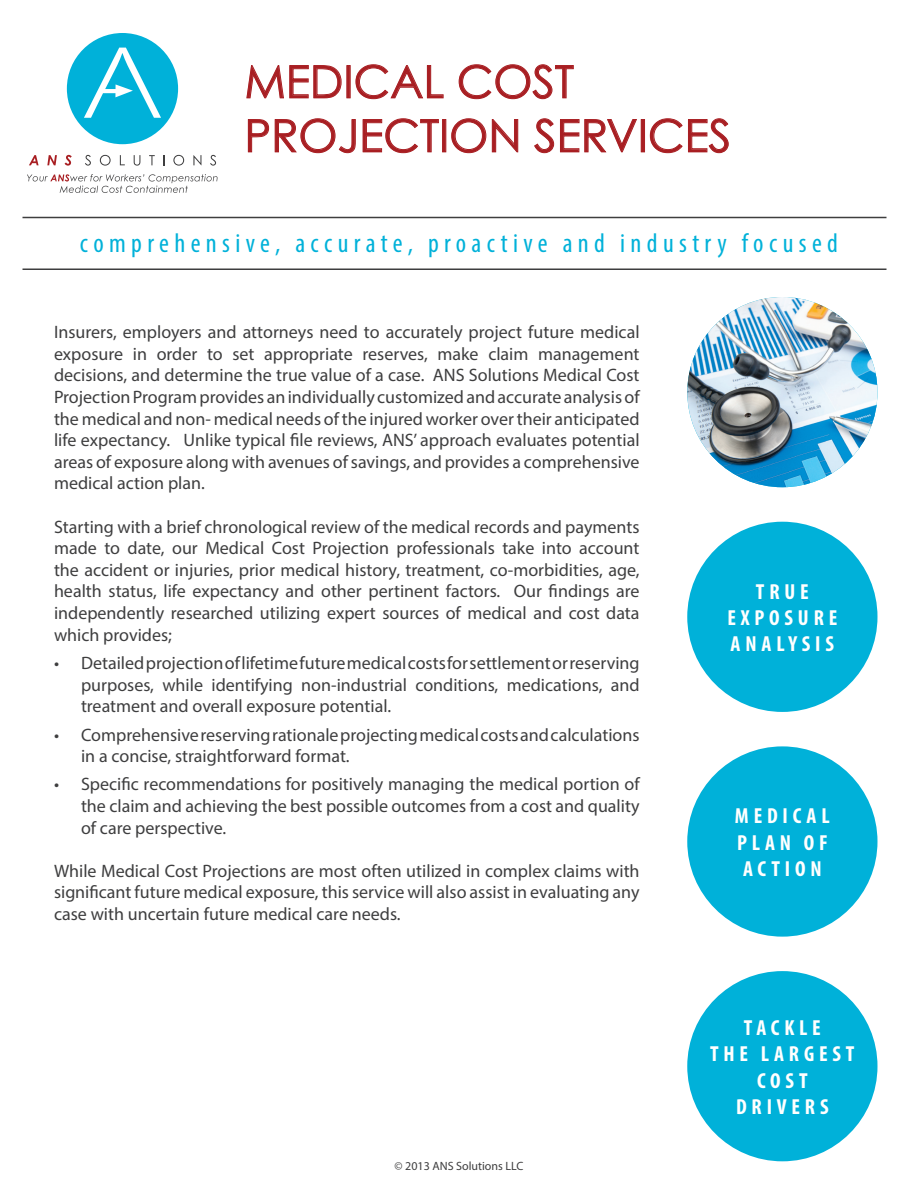
<style>
.page{position:relative;width:918px;height:1188px;background:#fff}
.page>*{position:absolute;margin:0;border:0;box-sizing:border-box;transform-origin:0 0}
.t1{font:45px "Century Gothic";color:#a81e22}
.t2{font:condensed 27px "Myriad Pro";letter-spacing:.2em;color:#00b1d9}
.t3{font:700 condensed 21.9px/26.2px "Myriad Pro";letter-spacing:.22em;color:#fff;text-align:center}
.t4{font:18px/21.6px "Myriad Pro";color:#3e3e3f;text-align:justify}
.t5{font:12px "Myriad Pro";color:#3e3e3f}
</style>
<div class="page">
<svg style="left:67px;top:33px;width:111px;height:111px"></svg>
<svg style="left:29px;top:155px;width:10px;height:10px"></svg>
<svg style="left:47px;top:155px;width:10px;height:10px"></svg>
<svg style="left:65px;top:155px;width:7px;height:11px"></svg>
<svg style="left:85px;top:155px;width:6px;height:11px"></svg>
<svg style="left:100px;top:155px;width:11px;height:11px"></svg>
<svg style="left:120px;top:155px;width:5px;height:10px"></svg>
<svg style="left:134px;top:155px;width:6px;height:11px"></svg>
<svg style="left:149px;top:155px;width:6px;height:10px"></svg>
<svg style="left:173px;top:155px;width:11px;height:11px"></svg>
<svg style="left:193px;top:155px;width:8px;height:10px"></svg>
<svg style="left:210px;top:155px;width:6px;height:11px"></svg>
<svg style="left:27px;top:174px;width:191px;height:19px"></svg>
<svg style="left:246px;top:65px;width:96px;height:34px"></svg>
<svg style="left:355px;top:64px;width:89px;height:35px"></svg>
<svg style="left:458px;top:64px;width:116px;height:35px"></svg>
<svg style="left:248px;top:118px;width:108px;height:35px"></svg>
<svg style="left:362px;top:118px;width:77px;height:35px"></svg>
<div style="left:442px;top:119px;width:4px;height:33px;border:1px solid #a81e22"></div>
<svg style="left:451px;top:118px;width:68px;height:35px"></svg>
<svg style="left:534px;top:118px;width:20px;height:35px"></svg>
<svg style="left:560px;top:119px;width:77px;height:34px"></svg>
<div style="left:641px;top:119px;width:4px;height:33px;border:1px solid #a81e22"></div>
<svg style="left:650px;top:118px;width:79px;height:35px"></svg>
<div style="left:687px;top:971px;width:191px;height:190px;background:#00b1d9;border-radius:50%"></div>
<div style="left:687px;top:522px;width:191px;height:190px;background:#00b1d9;border-radius:50%"></div>
<div style="left:687px;top:746px;width:191px;height:191px;background:#00b1d9;border-radius:50%"></div>
<img style="left:687px;top:297px;width:191px;height:190px;border-radius:95px">
<hr style="left:22px;top:217px;width:864px;height:1px;background:#3e3e3f">
<hr style="left:22px;top:268px;width:864px;height:2px;background:#3e3e3f">
<p class="t1" style="left:244px;top:54px;width:331px">MEDICAL COST</p>
<p class="t1" style="left:244px;top:108px;width:488px">PROJECTION SERVICES</p>
<p class="t2" style="left:80px;top:226px;width:760px">comprehensive, accurate, proactive and industry focused</p>
<p class="t4" style="left:54px;top:321px;width:587px">Insurers, employers and attorneys need to accurately project future medical exposure in order to set appropriate reserves, make claim management decisions, and determine the true value of a case. ANS Solutions Medical Cost Projection Program provides an individually customized and accurate analysis of the medical and non- medical needs of the injured worker over their anticipated life expectancy. Unlike typical file reviews, ANS’ approach evaluates potential areas of exposure along with avenues of savings, and provides a comprehensive medical action plan.</p>
<p class="t4" style="left:54px;top:516px;width:587px">Starting with a brief chronological review of the medical records and payments made to date, our Medical Cost Projection professionals take into account the accident or injuries, prior medical history, treatment, co-morbidities, age, health status, life expectancy and other pertinent factors. Our findings are independently researched utilizing expert sources of medical and cost data which provides;</p>
<p class="t4" style="left:81px;top:652px;width:560px;text-indent:-27px">• Detailed projection of lifetime future medical costs for settlement or reserving purposes, while identifying non-industrial conditions, medications, and treatment and overall exposure potential.</p>
<p class="t4" style="left:81px;top:723px;width:560px;text-indent:-27px">• Comprehensive reserving rationale projecting medical costs and calculations in a concise, straightforward format.</p>
<p class="t4" style="left:81px;top:773px;width:560px;text-indent:-27px">• Specific recommendations for positively managing the medical portion of the claim and achieving the best possible outcomes from a cost and quality of care perspective.</p>
<p class="t4" style="left:54px;top:860px;width:587px">While Medical Cost Projections are most often utilized in complex claims with significant future medical exposure, this service will also assist in evaluating any case with uncertain future medical care needs.</p>
<p class="t5" style="left:395px;top:1159px;width:130px">© 2013 ANS Solutions LLC</p>
<p class="t3" style="left:727px;top:578px;width:112px">TRUE<br>EXPOSURE<br>ANALYSIS</p>
<p class="t3" style="left:735px;top:803px;width:96px">MEDICAL</p>
<p class="t3" style="left:737px;top:829px;width:92px;text-align:left">PLAN OF<br>ACTION</p>
<p class="t3" style="left:744px;top:1014px;width:79px">TACKLE</p>
<p class="t3" style="left:710px;top:1040px;width:146px">THE LARGEST<br>COST</p>
<p class="t3" style="left:736px;top:1093px;width:94px">DRIVERS</p>
</div>
